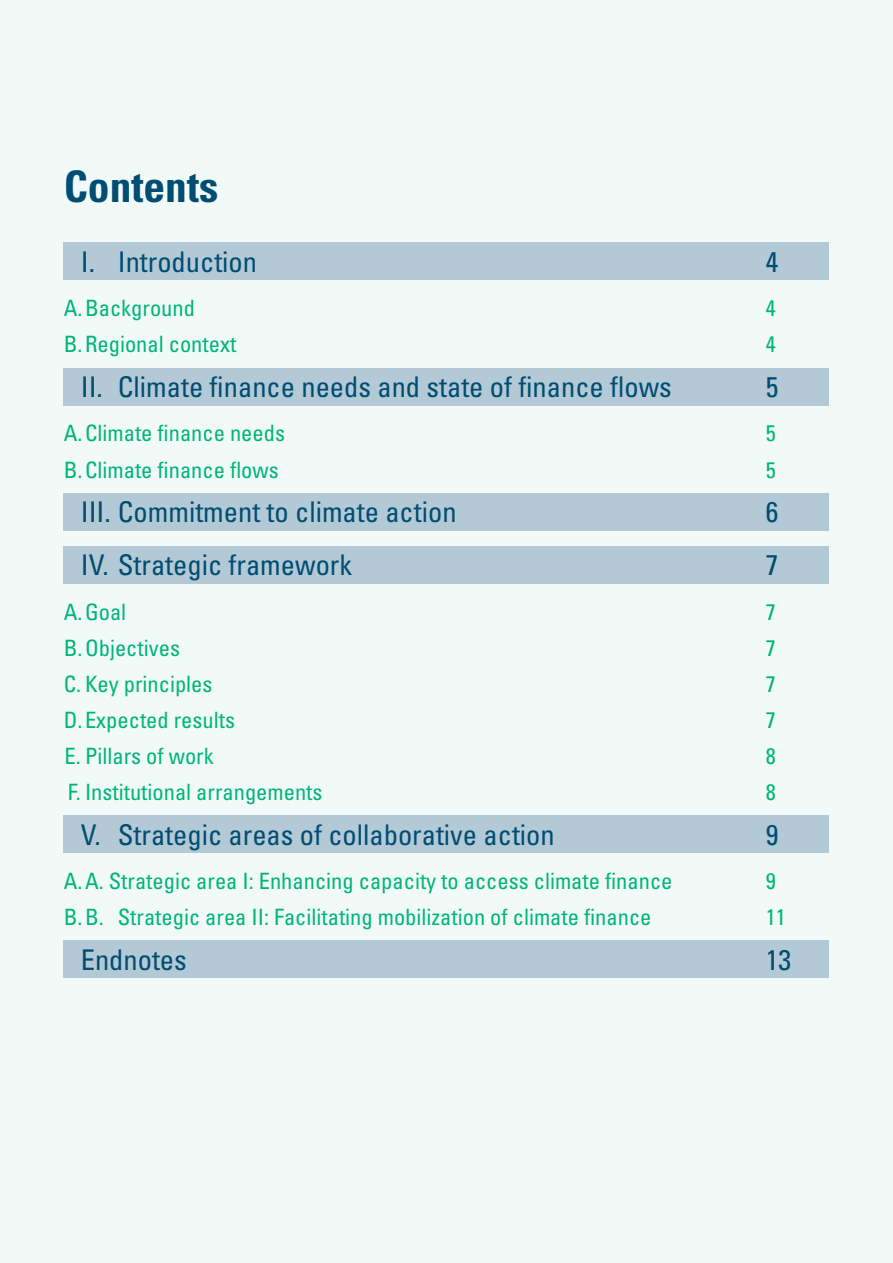
<style>
.page{position:relative;width:893px;height:1263px;background:#f2faf7}
.page>*{position:absolute;margin:0;border:0;box-sizing:border-box;transform-origin:0 0}
.t1{font:700 condensed 43.5px "Univers LT Std";color:#004d73}
.t2{font:condensed 28.5px "Univers LT Std";color:#004d73}
.t3{font:condensed 22.5px "Univers LT Std";color:#00b578}
</style>
<div class="page">
<div style="left:64px;top:243px;width:765px;height:37px;background:#b3c9d5"></div>
<div style="left:64px;top:368px;width:765px;height:37px;background:#b3c9d5"></div>
<div style="left:64px;top:493px;width:765px;height:38px;background:#b3c9d5"></div>
<div style="left:64px;top:546px;width:765px;height:38px;background:#b3c9d5"></div>
<div style="left:64px;top:815px;width:765px;height:38px;background:#b3c9d5"></div>
<div style="left:64px;top:941px;width:765px;height:37px;background:#b3c9d5"></div>
<p class="t1" style="left:64px;top:159px;width:156px">Contents</p>
<p class="t2" style="left:81px;top:243px;width:178px">I. Introduction</p>
<p class="t2" style="left:766px;top:243px;width:14px">4</p>
<p class="t3" style="left:64px;top:294px;width:133px">A.Background</p>
<p class="t3" style="left:766px;top:294px;width:11px">4</p>
<p class="t3" style="left:64px;top:330px;width:174px">B.Regional context</p>
<p class="t3" style="left:766px;top:330px;width:11px">4</p>
<p class="t2" style="left:81px;top:369px;width:593px">II. Climate finance needs and state of finance flows</p>
<p class="t2" style="left:766px;top:369px;width:14px">5</p>
<p class="t3" style="left:64px;top:419px;width:223px">A.Climate finance needs</p>
<p class="t3" style="left:766px;top:419px;width:11px">5</p>
<p class="t3" style="left:64px;top:455px;width:216px">B.Climate finance flows</p>
<p class="t3" style="left:766px;top:455px;width:11px">5</p>
<p class="t2" style="left:81px;top:494px;width:377px">III. Commitment to climate action</p>
<p class="t2" style="left:766px;top:494px;width:14px">6</p>
<p class="t2" style="left:81px;top:547px;width:273px">IV. Strategic framework</p>
<p class="t2" style="left:766px;top:547px;width:14px">7</p>
<p class="t3" style="left:64px;top:597px;width:64px">A.Goal</p>
<p class="t3" style="left:766px;top:597px;width:11px">7</p>
<p class="t3" style="left:64px;top:633px;width:118px">B.Objectives</p>
<p class="t3" style="left:766px;top:633px;width:11px">7</p>
<p class="t3" style="left:64px;top:670px;width:150px">C. Key principles</p>
<p class="t3" style="left:766px;top:670px;width:11px">7</p>
<p class="t3" style="left:64px;top:706px;width:173px">D.Expected results</p>
<p class="t3" style="left:766px;top:706px;width:11px">7</p>
<p class="t3" style="left:65px;top:742px;width:151px">E. Pillars of work</p>
<p class="t3" style="left:766px;top:742px;width:11px">8</p>
<p class="t3" style="left:68px;top:778px;width:256px">F. Institutional arrangements</p>
<p class="t3" style="left:766px;top:778px;width:11px">8</p>
<p class="t2" style="left:81px;top:816px;width:475px">V. Strategic areas of collaborative action</p>
<p class="t2" style="left:766px;top:816px;width:14px">9</p>
<p class="t3" style="left:64px;top:867px;width:610px">A.A. Strategic area I: Enhancing capacity to access climate finance</p>
<p class="t3" style="left:766px;top:867px;width:11px">9</p>
<p class="t3" style="left:64px;top:903px;width:589px">B.B. Strategic area II: Facilitating mobilization of climate finance</p>
<p class="t3" style="left:766px;top:903px;width:21px">11</p>
<p class="t2" style="left:81px;top:941px;width:108px">Endnotes</p>
<p class="t2" style="left:766px;top:941px;width:27px">13</p>
</div>
